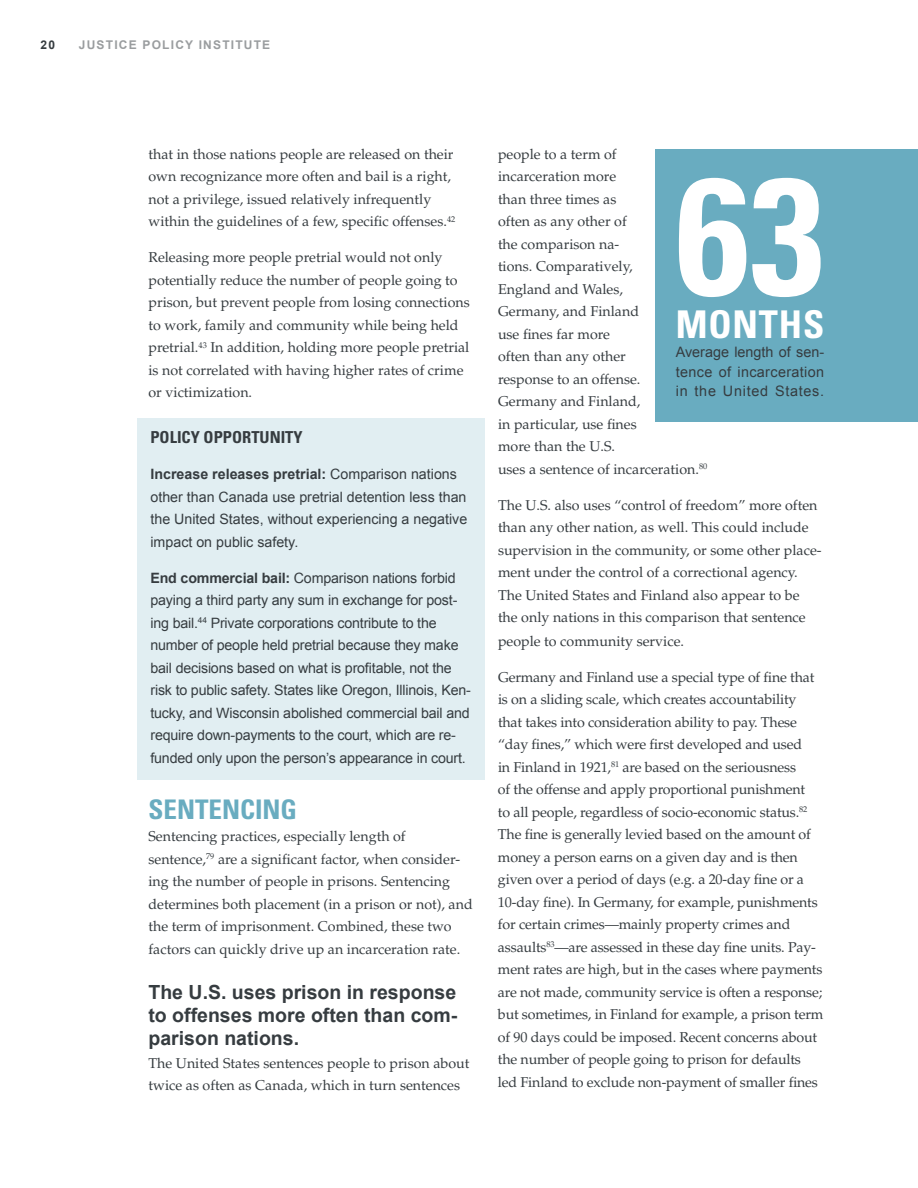
<style>
.page{position:relative;width:918px;height:1188px;background:#fff}
.page>*{position:absolute;margin:0;border:0;box-sizing:border-box;transform-origin:0 0}
.t1{font:700 condensed 166.5px "Univers LT Std";color:#fff}
.t2{font:700 condensed 38.25px "Univers LT Std";letter-spacing:.02em;color:#fff}
.t3{font:700 condensed 27px "Univers LT Std";color:#69acc0}
.t4{font:700 19.5px/23.4px "Arial";color:#363c40;text-align:justify}
.t5{font:700 condensed 16.5px "Univers LT Std";color:#363c40}
.t6{font:14.4px/19.5px "Arial";letter-spacing:.025em;color:#363c40;text-align:justify}
.t7{font:14.25px/22.5px "Palatino LT Std";color:#363c40}
.t8{font:14.25px/22.5px "Arial";letter-spacing:-.015em;color:#363c40}
.t9{font:700 12px "Arial";letter-spacing:.1em;color:#9a9d9f}
.t10{font:700 12px "Arial";color:#363c40}
.s1{font-weight:700}
</style>
<div class="page">
<div style="left:656px;top:149px;width:262px;height:273px;background:#69acc0"></div>
<div style="left:137px;top:418px;width:347px;height:361px;background:#e1eef2"></div>
<p class="t10" style="left:40px;top:37px;width:16px">20</p>
<p class="t9" style="left:79px;top:37px;width:36px">justice</p>
<p class="t9" style="left:143px;top:37px;width:121px">policy institute</p>
<p class="t7" style="left:149px;top:143px;width:308px">that in those nations people are released on their own recognizance more often and bail is a right, not a privilege, issued relatively infrequently within the guidelines of a few, specific offenses.<sup>42</sup></p>
<p class="t7" style="left:148px;top:247px;width:323px">Releasing more people pretrial would not only potentially reduce the number of people going to prison, but prevent people from losing connections to work, family and community while being held pretrial.<sup>43</sup> In addition, holding more people pretrial is not correlated with having higher rates of crime or victimization.</p>
<p class="t5" style="left:150px;top:427px;width:153px">POLICY OPPORTUN ITY</p>
<p class="t8" style="left:150px;top:463px;width:318px"><span class="s1">Increase releases pretrial:</span> Comparison nations other than Canada use pretrial detention less than the United States, without experiencing a negative impact on public safety.</p>
<p class="t8" style="left:150px;top:567px;width:322px"><span class="s1">End commercial bail:</span> Comparison nations forbid paying a third party any sum in exchange for post&shy;ing bail.<sup>44</sup> Private corporations contribute to the number of people held pretrial because they make bail decisions based on what is profitable, not the risk to public safety. States like Oregon, Illinois, Ken&shy;tucky, and Wisconsin abolished commercial bail and require down-payments to the court, which are re&shy;funded only upon the person’s appearance in court.</p>
<h3 class="t3" style="left:148px;top:792px;width:150px">SENTENCING</h3>
<p class="t7" style="left:148px;top:825px;width:326px">Sentencing practices, especially length of sentence,<sup>79</sup> are a significant factor, when consider&shy;ing the number of people in prisons. Sentencing determines both placement (in a prison or not), and the term of imprisonment. Combined, these two factors can quickly drive up an incarceration rate.</p>
<h3 class="t4" style="left:148px;top:981px;width:310px">The U.S. uses prison in response to offenses more often than com&shy;parison nations.</h3>
<p class="t7" style="left:148px;top:1052px;width:322px">The United States sentences people to prison about twice as often as Canada, which in turn sentences</p>
<p class="t7" style="left:498px;top:143px;width:211px">people to a term of<br>incarceration more<br>than three times as<br>often as any other of<br>the comparison na-<br>tions. Comparatively,<br>England and Wales,<br>Germany, and Finland<br>use fines far more<br>often than any other<br>response to an offense.<br>Germany and Finland,<br>in particular, use fines<br>more than the U.S.<br>uses a sentence of incarceration.<sup>80</sup></p>
<p class="t7" style="left:498px;top:494px;width:325px">The U.S. also uses “control of freedom” more often than any other nation, as well. This could include supervision in the community, or some other place&shy;ment under the control of a correctional agency.<br>The United States and Finland also appear to be the only nations in this comparison that sentence people to community service.</p>
<p class="t7" style="left:498px;top:666px;width:327px">Germany and Finland use a special type of fine that is on a sliding scale, which creates accountability that takes into consideration ability to pay. These “day fines,” which were first developed and used<br>in Finland in 1921,<sup>81</sup> are based on the seriousness<br>of the offense and apply proportional punishment<br>to all people, regardless of socio-economic status.<sup>82<br></sup>The fine is generally levied based on the amount of money a person earns on a given day and is then given over a period of days (e.g. a 20-day fine or a 10-day fine). In Germany, for example, punishments for certain crimes—mainly property crimes and assaults<sup>83</sup>—are assessed in these day fine units. Pay&shy;ment rates are high, but in the cases where payments are not made, community service is often a response; but sometimes, in Finland for example, a prison term of 90 days could be imposed. Recent concerns about the number of people going to prison for defaults led Finland to exclude non-payment of smaller fines</p>
<h1 class="t1" style="left:676px;top:134px;width:150px">63</h1>
<h2 class="t2" style="left:676px;top:301px;width:150px">MONTHS</h2>
<p class="t6" style="left:676px;top:342px;width:150px">Average length of sen&shy;tence of incarceration in the United States.</p>
</div>
